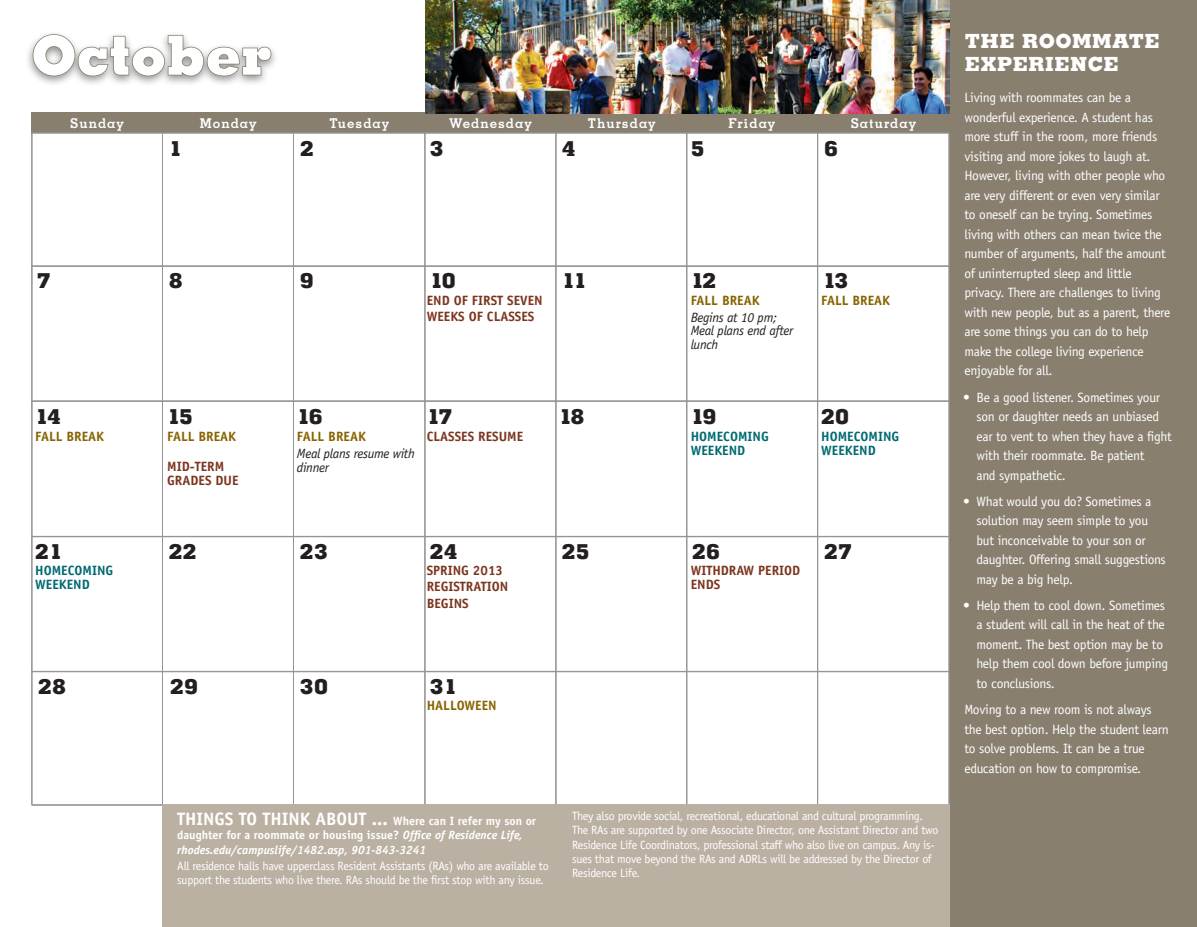
<style>
.page{position:relative;width:1197px;height:927px;background:#fff}
.page>*{position:absolute;margin:0;border:0;box-sizing:border-box;transform-origin:0 0}
.t1{font:800 54px "Memphis";color:#fff}
.t2{font:800 21px "Memphis";letter-spacing:-.005em;color:#231f20}
.t3{font:800 19.5px/23.4px "Memphis";letter-spacing:.025em;color:#fff}
.t4{font:700 18px "Officina Sans";color:#fff}
.t5{font:13.5px/19.5px "Officina Sans";letter-spacing:-.02em;color:#fff}
.t6{font:700 13.5px/16.2px "Officina Sans";color:#7c351e}
.t7{font:italic 13.5px/13.5px "Officina Sans";letter-spacing:-.025em;color:#231f20}
.t8{font:700 13.5px "Officina Sans";color:#876400}
.t9{font:700 13.5px/13.5px "Officina Sans";color:#006a71}
.t10{font:700 13.5px "Memphis";letter-spacing:.075em;color:#fff}
.t11{font:12px/14.4px "Officina Sans";letter-spacing:-.025em;color:#fff}
.t12{font:italic 700 12px/14.4px "Officina Sans";color:#fff}
.s1{font-style:normal;font-size:18px}
.s2{font-style:normal}
</style>
<div class="page">
<hr style="left:32px;top:133px;width:918px;height:1px;background:#939598">
<hr style="left:32px;top:805px;width:918px;height:1px;background:#887f6f">
<div style="left:32px;top:112px;width:131px;height:21px;background:#887f6f"></div>
<div style="left:163px;top:112px;width:131px;height:21px;background:#887f6f"></div>
<div style="left:294px;top:112px;width:131px;height:21px;background:#887f6f"></div>
<div style="left:425px;top:112px;width:131px;height:21px;background:#887f6f"></div>
<div style="left:556px;top:112px;width:132px;height:21px;background:#887f6f"></div>
<div style="left:686px;top:112px;width:132px;height:21px;background:#887f6f"></div>
<div style="left:818px;top:112px;width:132px;height:21px;background:#887f6f"></div>
<div style="left:950px;top:0;width:247px;height:927px;background:#887f6f"></div>
<img style="left:425px;top:0;width:524px;height:113px">
<hr style="left:32px;top:266px;width:918px;height:1px;background:#939598">
<hr style="left:32px;top:132px;width:918px;height:1px;background:#939598">
<hr style="left:32px;top:401px;width:918px;height:1px;background:#939598">
<hr style="left:32px;top:536px;width:918px;height:1px;background:#939598">
<hr style="left:32px;top:671px;width:918px;height:1px;background:#939598">
<hr style="left:32px;top:804px;width:918px;height:1px;background:#939598">
<hr style="left:162px;top:132px;width:1px;height:672px;background:#939598">
<hr style="left:32px;top:132px;width:1px;height:672px;background:#939598">
<hr style="left:293px;top:132px;width:1px;height:672px;background:#939598">
<hr style="left:425px;top:132px;width:1px;height:672px;background:#939598">
<hr style="left:556px;top:132px;width:1px;height:672px;background:#939598">
<hr style="left:686px;top:132px;width:1px;height:672px;background:#939598">
<hr style="left:817px;top:132px;width:1px;height:672px;background:#939598">
<hr style="left:949px;top:132px;width:1px;height:672px;background:#939598">
<div style="left:25px;top:30px;width:254px;height:57px;background:#231f20;opacity:.5"></div>
<svg style="left:32px;top:33px;width:240px;height:44px"></svg>
<div style="left:162px;top:804px;width:788px;height:123px;background:#bbb1a3"></div>
<h1 class="t1" style="left:32px;top:21px;width:242px">OCTOBER</h1>
<p class="t10" style="left:70px;top:115px;width:55px">Sunday</p>
<p class="t10" style="left:200px;top:115px;width:58px">Monday</p>
<p class="t10" style="left:330px;top:115px;width:61px">Tuesday</p>
<p class="t10" style="left:449px;top:115px;width:84px">Wednesday</p>
<p class="t10" style="left:588px;top:115px;width:69px">Thursday</p>
<p class="t10" style="left:728px;top:115px;width:49px">Friday</p>
<p class="t10" style="left:851px;top:115px;width:67px">Saturday</p>
<h2 class="t2" style="left:169px;top:135px;width:16px">1</h2>
<h2 class="t2" style="left:300px;top:135px;width:16px">2</h2>
<h2 class="t2" style="left:430px;top:135px;width:16px">3</h2>
<h2 class="t2" style="left:562px;top:135px;width:16px">4</h2>
<h2 class="t2" style="left:691px;top:135px;width:16px">5</h2>
<h2 class="t2" style="left:824px;top:135px;width:16px">6</h2>
<h2 class="t2" style="left:37px;top:267px;width:16px">7</h2>
<h2 class="t2" style="left:169px;top:267px;width:16px">8</h2>
<h2 class="t2" style="left:300px;top:267px;width:16px">9</h2>
<h2 class="t2" style="left:430px;top:267px;width:27px">10</h2>
<p class="t6" style="left:427px;top:292px;width:117px">END OF FIRST SEVEN<br>WEEKS OF CLASSES</p>
<h2 class="t2" style="left:562px;top:267px;width:27px">11</h2>
<h2 class="t2" style="left:691px;top:267px;width:27px">12</h2>
<p class="t8" style="left:691px;top:292px;width:70px">FALL BREAK</p>
<p class="t7" style="left:691px;top:310px;width:104px">Begins at 10 pm;<br>Meal plans end after lunch</p>
<h2 class="t2" style="left:823px;top:267px;width:27px">13</h2>
<p class="t8" style="left:821px;top:292px;width:70px">FALL BREAK</p>
<h2 class="t2" style="left:35px;top:403px;width:27px">14</h2>
<h2 class="t2" style="left:167px;top:403px;width:27px">15</h2>
<h2 class="t2" style="left:297px;top:403px;width:27px">16</h2>
<h2 class="t2" style="left:427px;top:403px;width:27px">17</h2>
<h2 class="t2" style="left:559px;top:403px;width:27px">18</h2>
<h2 class="t2" style="left:691px;top:403px;width:27px">19</h2>
<h2 class="t2" style="left:821px;top:403px;width:30px">20</h2>
<p class="t8" style="left:35px;top:428px;width:70px">FALL BREAK</p>
<p class="t8" style="left:167px;top:428px;width:70px">FALL BREAK</p>
<p class="t6" style="left:167px;top:460px;width:36px;line-height:13.5px">Mid-term grades</p>
<p class="t6" style="left:215px;top:472px;width:23px">due</p>
<p class="t8" style="left:297px;top:428px;width:70px">FALL BREAK</p>
<p class="t7" style="left:297px;top:447px;width:119px">Meal plans resume with dinner</p>
<p class="t6" style="left:427px;top:428px;width:98px">CLASSES RESUME</p>
<p class="t9" style="left:691px;top:430px;width:80px">HOMECOMING<br>WEEKEND</p>
<p class="t9" style="left:821px;top:430px;width:80px">HOMECOMING<br>WEEKEND</p>
<h2 class="t2" style="left:35px;top:538px;width:30px">21</h2>
<h2 class="t2" style="left:169px;top:538px;width:30px">22</h2>
<h2 class="t2" style="left:300px;top:538px;width:30px">23</h2>
<h2 class="t2" style="left:430px;top:538px;width:30px">24</h2>
<h2 class="t2" style="left:692px;top:538px;width:29px">26</h2>
<h2 class="t2" style="left:562px;top:538px;width:30px">25</h2>
<h2 class="t2" style="left:824px;top:538px;width:30px">27</h2>
<p class="t9" style="left:35px;top:564px;width:80px">HOMECOMING<br>WEEKEND</p>
<p class="t6" style="left:691px;top:562px;width:40px">Withdraw</p>
<p class="t6" style="left:758px;top:562px;width:42px">period</p>
<p class="t6" style="left:427px;top:562px;width:83px">SPRING 2013<br>REGISTRATIO N<br>BEGINS</p>
<p class="t6" style="left:691px;top:576px;width:9px">ends</p>
<h2 class="t2" style="left:38px;top:673px;width:30px">28</h2>
<h2 class="t2" style="left:170px;top:673px;width:30px">29</h2>
<h2 class="t2" style="left:300px;top:673px;width:30px">30</h2>
<h2 class="t2" style="left:430px;top:673px;width:30px">31</h2>
<p class="t8" style="left:427px;top:697px;width:72px">HALLOWEEN</p>
<h3 class="t4" style="left:177px;top:808px;width:37px">Things</h3>
<p class="t12" style="left:177px;top:814px;width:360px;text-indent:62px"><span class="s1">to think about ...</span> <span class="s2">Where can I refer my son or daughter for a roommate or housing issue?</span> Office of Residence Life, rhodes.edu/campuslife/1482.asp, 901-843-3241</p>
<p class="t11" style="left:177px;top:859px;width:373px">All residence halls have upperclass Resident Assistants (RAs) who are available to support the students who live there. RAs should be the first stop with any issue.</p>
<p class="t11" style="left:572px;top:809px;width:368px">They also provide social, recreational, educational and cultural programming.<br>The RAs are supported by one Associate Director, one Assistant Director and two Residence Life Coordinators, professional staff who also live on campus. Any is&shy;sues that move beyond the RAs and ADRLs will be addressed by the Director of Residence Life.</p>
<h3 class="t3" style="left:965px;top:29px;width:196px">THE ROOMMATE<br>EXPERIENCE</h3>
<p class="t5" style="left:964px;top:88px;width:207px">Living with roommates can be a wonderful experience. A student has more stuff in the room, more friends visiting and more jokes to laugh at.<br>However, living with other people who are very different or even very similar to oneself can be trying. Sometimes living with others can mean twice the number of arguments, half the amount of uninterrupted sleep and little privacy. There are challenges to living with new people, but as a parent, there are some things you can do to help make the college living experience enjoyable for all.</p>
<p class="t5" style="left:977px;top:387px;width:197px;text-indent:-14px">• Be a good listener. Sometimes your son or daughter needs an unbiased ear to vent to when they have a fight with their roommate. Be patient<br>and sympathetic.</p>
<p class="t5" style="left:977px;top:491px;width:191px;text-indent:-14px">• What would you do? Sometimes a solution may seem simple to you but inconceivable to your son or daughter. Offering small suggestions may be a big help.</p>
<p class="t5" style="left:977px;top:596px;width:193px;text-indent:-14px">• Help them to cool down. Sometimes a student will call in the heat of the moment. The best option may be to help them cool down before jumping to conclusions.</p>
<p class="t5" style="left:964px;top:700px;width:206px">Moving to a new room is not always the best option. Help the student learn to solve problems. It can be a true education on how to compromise.</p>
</div>
